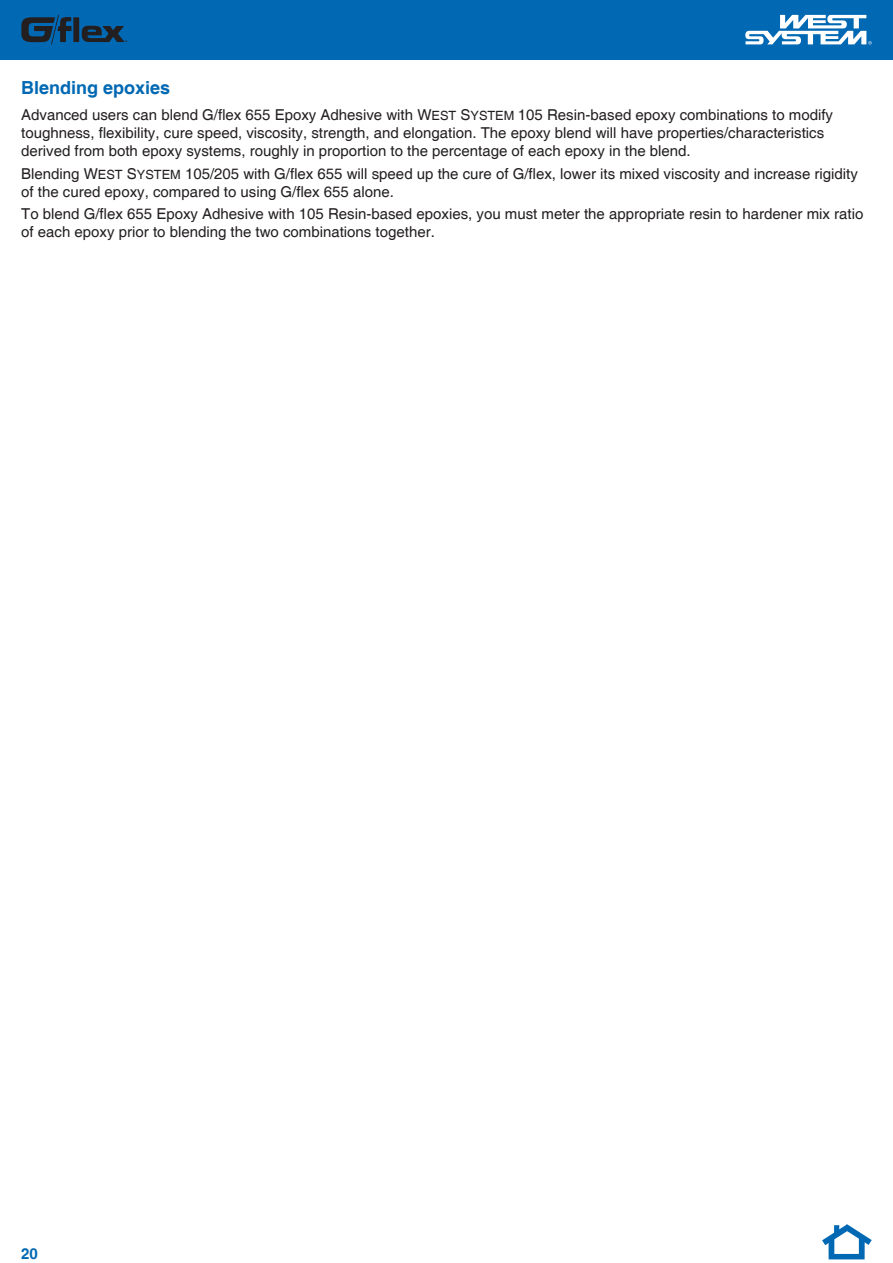
<style>
.page{position:relative;width:893px;height:1263px;background:#fff}
.page>*{position:absolute;margin:0;border:0;box-sizing:border-box;transform-origin:0 0}
.t1{font:700 18px "Helvetica";color:#0168b3}
.t2{font:15px/18px "Helvetica";color:#231f20}
.t3{font:700 15px "Helvetica";color:#0168b3}
.t4{font:600 5.4px "Myriad Pro";color:#231f20}
.s1{font-size:12.75px}
</style>
<div class="page">
<div style="left:0;top:0;width:893px;height:60px;background:#0168b3"></div>
<svg style="left:745px;top:15px;width:127px;height:30px"></svg>
<svg style="left:21px;top:15px;width:104px;height:29px"></svg>
<div style="left:828px;top:1239px;width:6px;height:15px;background:#0168b3"></div>
<svg style="left:822px;top:1224px;width:50px;height:27px"></svg>
<div style="left:829px;top:1254px;width:36px;height:5px;background:#0168b3"></div>
<div style="left:859px;top:1238px;width:6px;height:16px;background:#0168b3"></div>
<p class="t4" style="left:125px;top:38px;width:4px">®</p>
<p class="t1" style="left:21px;top:77px;width:151px">Blending epoxies</p>
<p class="t2" style="left:21px;top:107px;width:813px">Advanced users can blend G/flex 655 Epoxy Adhesive with W<span class="s1">EST</span> S<span class="s1">YSTEM</span> 105 Resin-based epoxy combinations to modify toughness, flexibility, cure speed, viscosity, strength, and elongation. The epoxy blend will have properties/characteristics derived from both epoxy systems, roughly in proportion to the percentage of each epoxy in the blend.</p>
<p class="t2" style="left:21px;top:165px;width:838px">Blending W<span class="s1">EST</span> S<span class="s1">YSTEM</span> 105/205 with G/flex 655 will speed up the cure of G/flex, lower its mixed viscosity and increase rigidity of the cured epoxy, compared to using G/flex 655 alone.</p>
<p class="t2" style="left:21px;top:205px;width:844px">To blend G/flex 655 Epoxy Adhesive with 105 Resin-based epoxies, you must meter the appropriate resin to hardener mix ratio of each epoxy prior to blending the two combinations together.</p>
<p class="t3" style="left:21px;top:1244px;width:18px">20</p>
</div>
